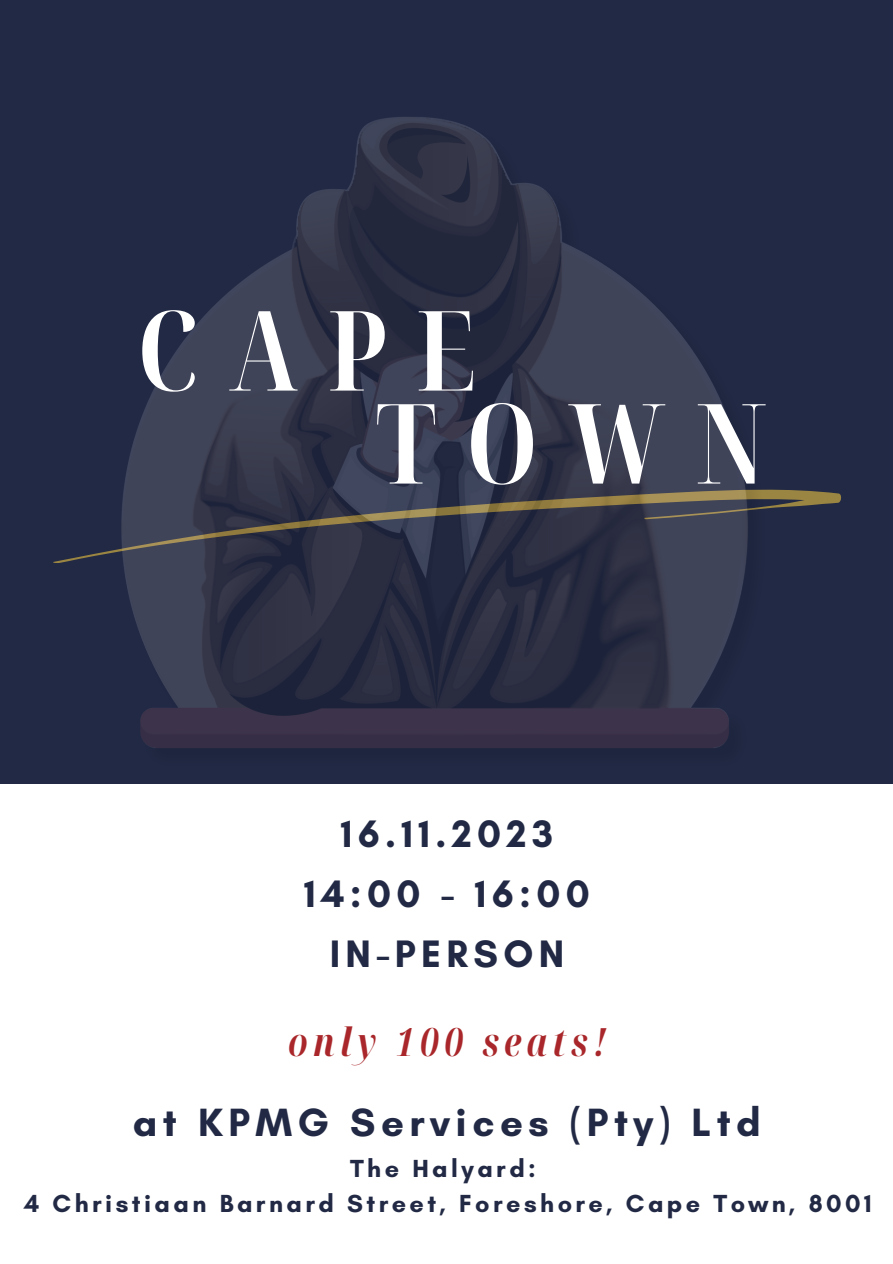
<style>
.page{position:relative;width:893px;height:1264px;background:#fff}
.page>*{position:absolute;margin:0;border:0;box-sizing:border-box;transform-origin:0 0}
.t1{font:700 extra-condensed 111px "Noto Serif Display";letter-spacing:.275em;color:#fff}
.t2{font:700 40.2px "Glacial Indifference";letter-spacing:.135em;color:#212944}
.t3{font:700 39px "Glacial Indifference";letter-spacing:.135em;color:#212944}
.t4{font:italic 700 extra-condensed 39px "Noto Serif Display";letter-spacing:.135em;color:#a9272a}
.t5{font:700 25.2px "Glacial Indifference";letter-spacing:.135em;color:#212944}
</style>
<div class="page">
<div style="left:0;top:0;width:892px;height:1262px;background:#212944"></div>
<svg style="left:53px;top:489px;width:788px;height:74px"></svg>
<img style="left:120px;top:117px;width:651px;height:631px">
<div style="left:0;top:784px;width:892px;height:478px;background:#fff"></div>
<p class="t1" style="left:137px;top:272px;width:340px">CAPE</p>
<p class="t1" style="left:376px;top:365px;width:392px">TOWN</p>
<p class="t3" style="left:341px;top:810px;width:214px">16.11.2023</p>
<p class="t3" style="left:304px;top:869px;width:287px">14:00 - 16:00</p>
<p class="t3" style="left:329px;top:929px;width:236px">IN-PERSON</p>
<p class="t4" style="left:288px;top:1014px;width:319px">only 100 seats!</p>
<p class="t2" style="left:133px;top:1098px;width:629px">at KPMG Services (Pty) Ltd</p>
<p class="t5" style="left:350px;top:1152px;width:187px">The Halyard:</p>
<p class="t5" style="left:24px;top:1187px;width:848px">4 Christiaan Barnard Street, Foreshore, Cape Town, 8001</p>
</div>
